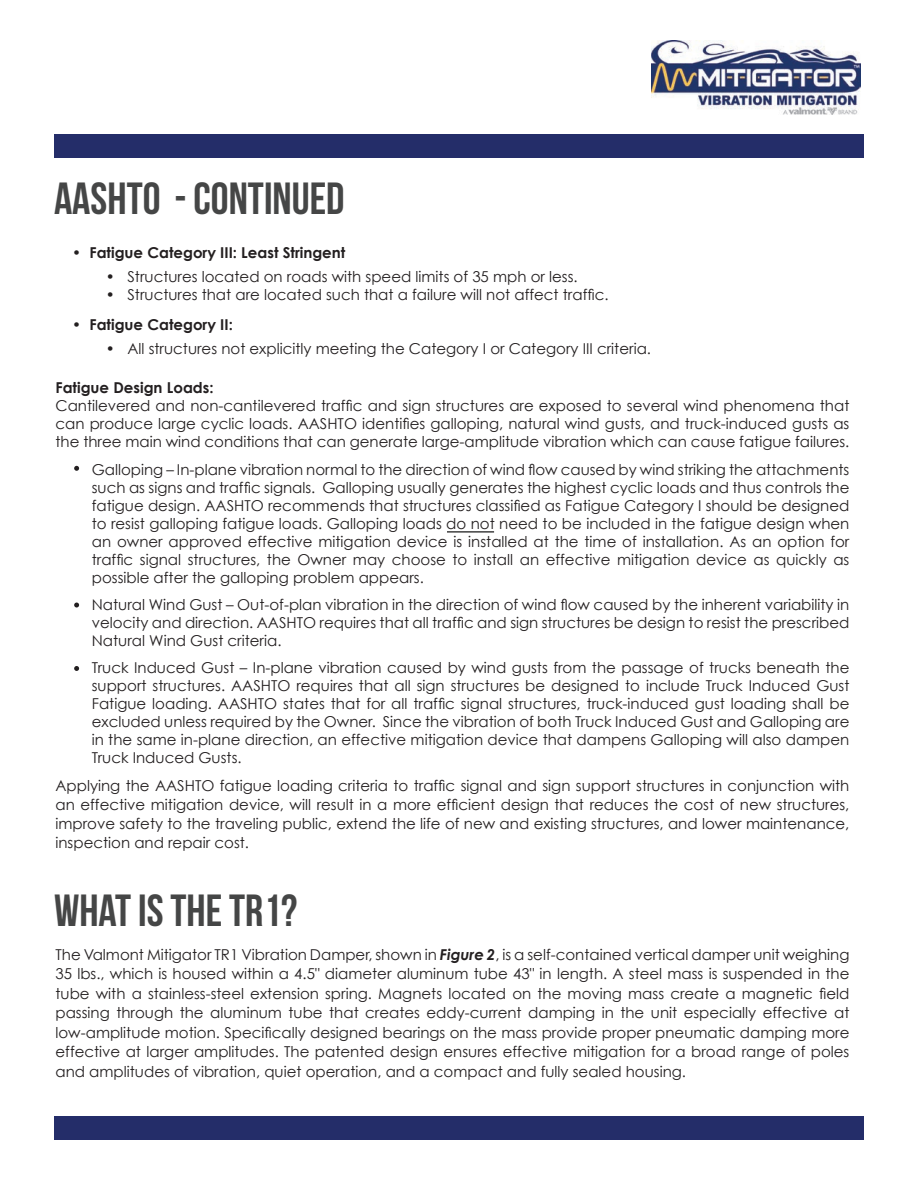
<style>
.page{position:relative;width:918px;height:1188px;background:#fff}
.page>*{position:absolute;margin:0;border:0;box-sizing:border-box;transform-origin:0 0}
.t1{font:45px "Bebas Neue";color:#454646}
.t2{font:15px/18px "Century Gothic";color:#231f20;text-align:justify}
.t3{font:700 15px "Century Gothic";color:#231f20}
.s1{font-weight:700}
.s2{font-weight:700;font-style:italic}
</style>
<div class="page">
<div style="left:54px;top:134px;width:810px;height:24px;background:#242d69"></div>
<div style="left:54px;top:1116px;width:810px;height:24px;background:#242d69"></div>
<svg style="left:74px;top:466px;width:5px;height:5px"></svg>
<svg style="left:74px;top:603px;width:5px;height:4px"></svg>
<svg style="left:74px;top:666px;width:5px;height:5px"></svg>
<hr style="left:447px;top:531px;width:47px;height:1px;background:#000">
<img style="left:651px;top:40px;width:209px;height:75px">
<h1 class="t1" style="left:54px;top:174px;width:292px">AASHTO - CONTINUED</h1>
<p class="t3" style="left:72px;top:243px;width:275px">• Fatigue Category III: Least Stringent</p>
<p class="t2" style="left:106px;top:268px;width:473px"><span class="s1">•</span> Structures located on roads with speed limits of 35 mph or less.</p>
<p class="t2" style="left:106px;top:286px;width:504px"><span class="s1">•</span> Structures that are located such that a failure will not affect traffic.</p>
<p class="t3" style="left:72px;top:315px;width:162px">• Fatigue Category II:</p>
<p class="t2" style="left:106px;top:340px;width:547px"><span class="s1">•</span> All structures not explicitly meeting the Category I or Category III criteria.</p>
<p class="t3" style="left:56px;top:378px;width:160px">Fatigue Design Loads:</p>
<p class="t2" style="left:56px;top:396px;width:795px">Cantilevered and non-cantilevered traffic and sign structures are exposed to several wind phenomena that can produce large cyclic loads. AASHTO identifies galloping, natural wind gusts, and truck-induced gusts as the three main wind conditions that can generate large-amplitude vibration which can cause fatigue failures.</p>
<p class="t2" style="left:92px;top:460px;width:759px">Galloping – In-plane vibration normal to the direction of wind flow caused by wind striking the attachments such as signs and traffic signals. Galloping usually generates the highest cyclic loads and thus controls the fatigue design. AASHTO recommends that structures classified as Fatigue Category I should be designed to resist galloping fatigue loads. Galloping loads do not need to be included in the fatigue design when an owner approved effective mitigation device is installed at the time of installation. As an option for traffic signal structures, the Owner may choose to install an effective mitigation device as quickly as possible after the galloping problem appears.</p>
<p class="t2" style="left:92px;top:595px;width:759px">Natural Wind Gust – Out-of-plan vibration in the direction of wind flow caused by the inherent variability in velocity and direction. AASHTO requires that all traffic and sign structures be design to resist the prescribed Natural Wind Gust criteria.</p>
<p class="t2" style="left:92px;top:658px;width:759px">Truck Induced Gust – In-plane vibration caused by wind gusts from the passage of trucks beneath the support structures. AASHTO requires that all sign structures be designed to include Truck Induced Gust Fatigue loading. AASHTO states that for all traffic signal structures, truck-induced gust loading shall be excluded unless required by the Owner. Since the vibration of both Truck Induced Gust and Galloping are in the same in-plane direction, an effective mitigation device that dampens Galloping will also dampen Truck Induced Gusts.</p>
<p class="t2" style="left:56px;top:776px;width:795px;line-height:18.8px">Applying the AASHTO fatigue loading criteria to traffic signal and sign support structures in conjunction with an effective mitigation device, will result in a more efficient design that reduces the cost of new structures, improve safety to the traveling public, extend the life of new and existing structures, and lower maintenance, inspection and repair cost.</p>
<h1 class="t1" style="left:54px;top:886px;width:245px">WHAT IS THE TR1?</h1>
<p class="t2" style="left:56px;top:945px;width:795px;line-height:19.5px">The Valmont Mitigator TR1 Vibration Damper, shown in <span class="s2">Figure 2</span>, is a self-contained vertical damper unit weighing 35 lbs., which is housed within a 4.5" diameter aluminum tube 43" in length. A steel mass is suspended in the tube with a stainless-steel extension spring. Magnets located on the moving mass create a magnetic field passing through the aluminum tube that creates eddy-current damping in the unit especially effective at low-amplitude motion. Specifically designed bearings on the mass provide proper pneumatic damping more effective at larger amplitudes. The patented design ensures effective mitigation for a broad range of poles and amplitudes of vibration, quiet operation, and a compact and fully sealed housing.</p>
</div>
